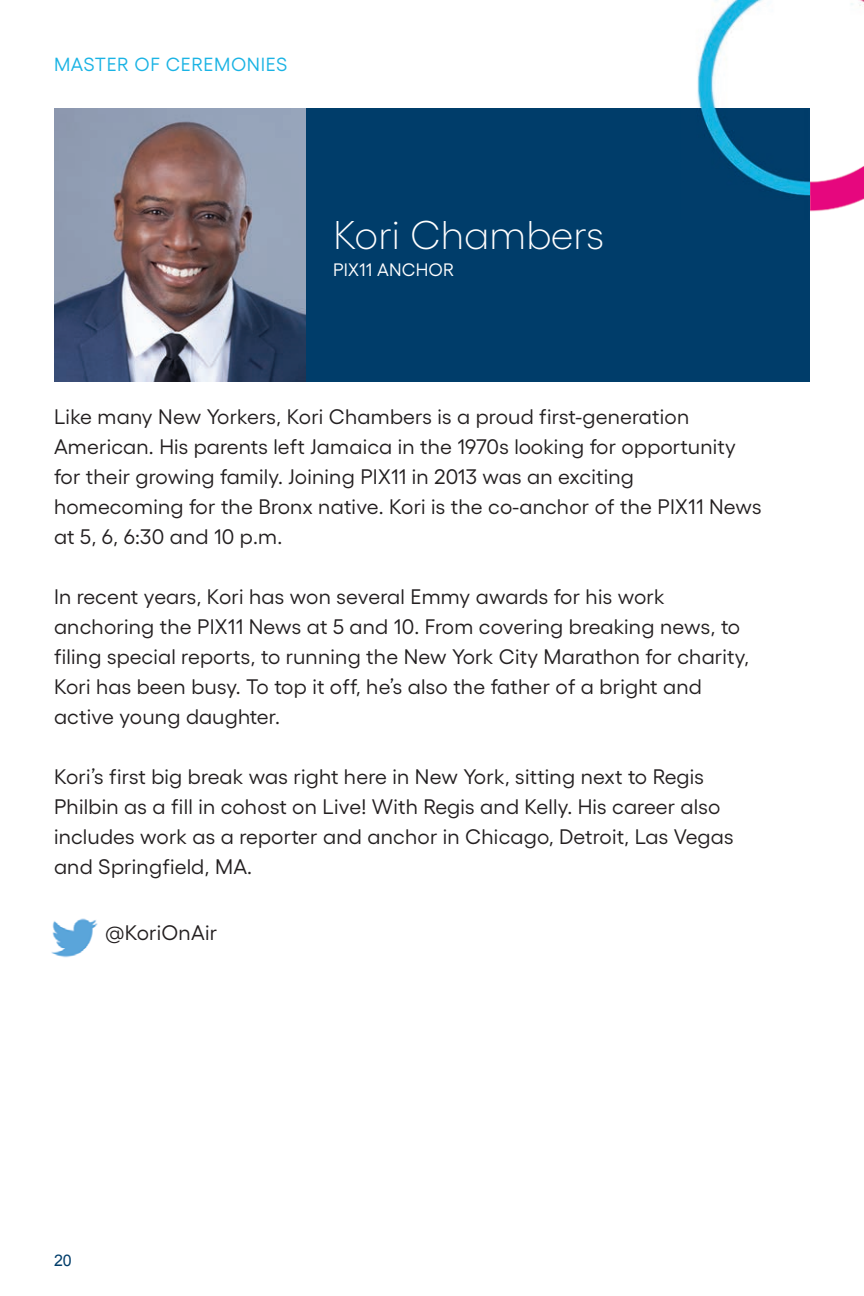
<style>
.page{position:relative;width:864px;height:1296px;background:#fff}
.page>*{position:absolute;margin:0;border:0;box-sizing:border-box;transform-origin:0 0}
.t1{font:300 40px "Gellix";color:#fff}
.t2{font:21px/30px "Gellix";letter-spacing:.01em;color:#231f20}
.t3{font:19px "Gellix";color:#1ab3e4}
.t4{font:18px "Gellix";color:#fff}
.t5{font:16px "Arial";color:#003d6a}
</style>
<div class="page">
<div style="left:300px;top:108px;width:510px;height:273px;background:#003d6a"></div>
<img style="left:54px;top:108px;width:251px;height:273px">
<img style="left:697px;top:0;width:167px;height:108px">
<img style="left:810px;top:166px;width:54px;height:46px">
<img style="left:701px;top:108px;width:109px;height:88px">
<img style="left:51px;top:918px;width:47px;height:40px">
<p class="t3" style="left:54px;top:50px;width:235px">MASTER OF CEREMONIES</p>
<h1 class="t1" style="left:333px;top:205px;width:273px">Kori Chambers</h1>
<p class="t4" style="left:333px;top:256px;width:123px">PIX11 ANCHOR</p>
<p class="t2" style="left:54px;top:400px;width:709px">Like many New Yorkers, Kori Chambers is a proud first-generation American. His parents left Jamaica in the 1970s looking for opportunity for their growing family. Joining PIX11 in 2013 was an exciting homecoming for the Bronx native. Kori is the co-anchor of the PIX11 News at 5, 6, 6:30 and 10 p.m.</p>
<p class="t2" style="left:54px;top:580px;width:697px">In recent years, Kori has won several Emmy awards for his work anchoring the PIX11 News at 5 and 10. From covering breaking news, to filing special reports, to running the New York City Marathon for charity, Kori has been busy. To top it off, he’s also the father of a bright and active young daughter.</p>
<p class="t2" style="left:54px;top:760px;width:681px">Kori’s first big break was right here in New York, sitting next to Regis Philbin as a fill in cohost on Live! With Regis and Kelly. His career also includes work as a reporter and anchor in Chicago, Detroit, Las Vegas and Springfield, MA.</p>
<p class="t2" style="left:105px;top:916px;width:114px">@KoriOnAir</p>
<p class="t5" style="left:54px;top:1250px;width:19px">20</p>
</div>
